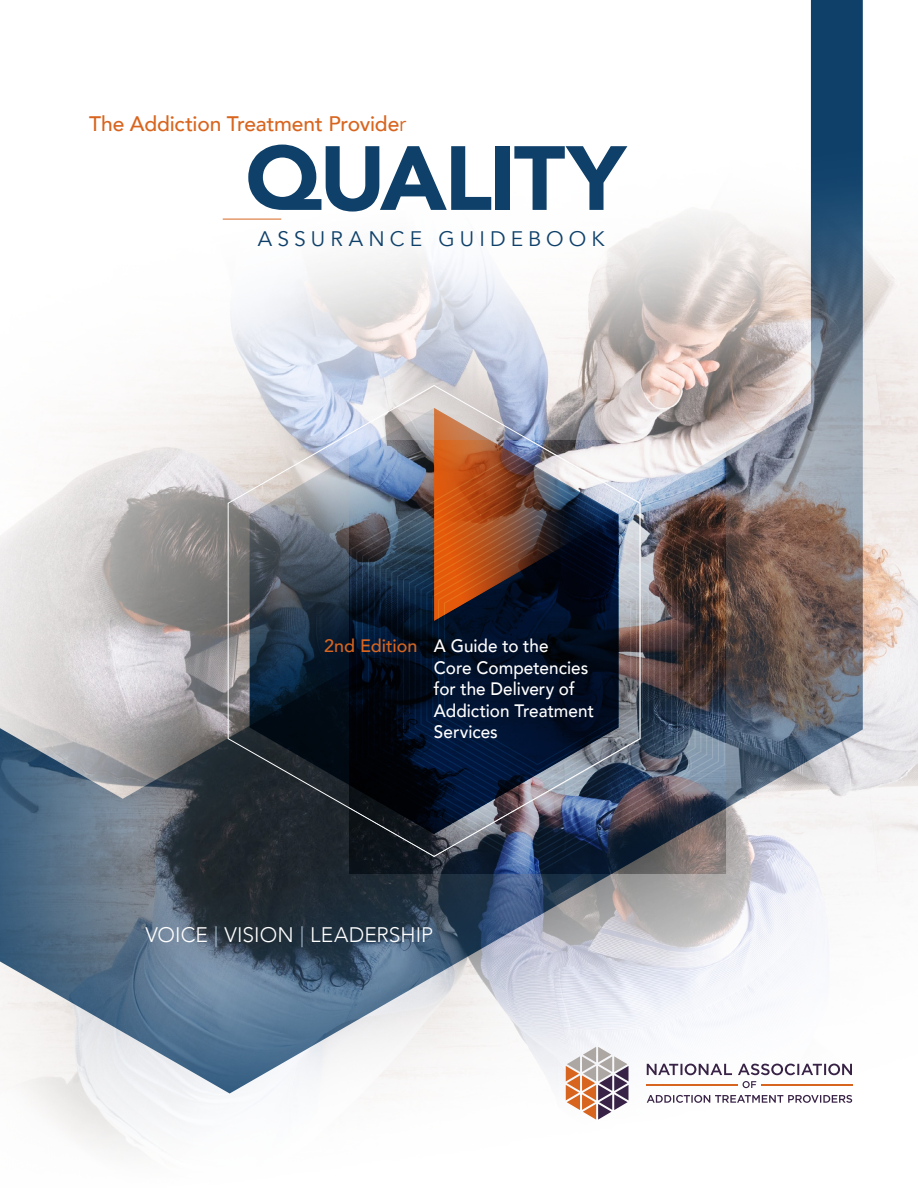
<style>
.page{position:relative;width:918px;height:1188px;background:#fff}
.page>*{position:absolute;margin:0;border:0;box-sizing:border-box;transform-origin:0 0}
.t1{font:900 90px "Avenir";letter-spacing:-.03em;color:#0e406a}
.t2{font:500 21px "Avenir";letter-spacing:-.01em;color:#d8651f}
.t3{font:300 21px "Avenir";letter-spacing:.005em;color:#fff}
.t4{font:21px "Avenir";letter-spacing:.245em;color:#0e406a}
.t5{font:500 18px/21.6px "Avenir";color:#fff;scale:.95 1}
.t6{font:500 18px "Avenir";color:#d8651f}
.s1{font-weight:400}
.s2{color:#abc2d4}
</style>
<div class="page">
<div style="left:810px;top:0;width:53px;height:140px;background:#0e406a"></div>
<img style="left:0;top:140px;width:918px;height:1011px">
<svg style="left:647px;top:1064px;width:205px;height:11px"></svg>
<svg style="left:647px;top:1095px;width:205px;height:8px"></svg>
<svg style="left:743px;top:1081px;width:13px;height:7px"></svg>
<hr style="left:761px;top:1084px;width:91px;height:1px;background:#d8651f">
<hr style="left:647px;top:1084px;width:91px;height:1px;background:#d8651f">
<svg style="left:566px;top:1047px;width:62px;height:73px"></svg>
<hr style="left:223px;top:219px;width:58px;height:1px;background:#d8651f">
<svg style="left:227px;top:385px;width:414px;height:472px;background:#6c727b"></svg>
<img style="left:350px;top:441px;width:375px;height:432px">
<img style="left:356px;top:447px;width:363px;height:420px">
<img style="left:362px;top:454px;width:351px;height:406px">
<img style="left:367px;top:461px;width:340px;height:392px">
<img style="left:373px;top:468px;width:329px;height:378px">
<img style="left:379px;top:474px;width:317px;height:366px">
<img style="left:385px;top:481px;width:305px;height:352px">
<img style="left:391px;top:488px;width:293px;height:338px">
<img style="left:397px;top:495px;width:281px;height:324px">
<img style="left:402px;top:501px;width:270px;height:312px">
<img style="left:408px;top:508px;width:259px;height:298px">
<img style="left:414px;top:515px;width:247px;height:284px">
<svg style="left:420px;top:522px;width:235px;height:270px;background:#3b4354"></svg>
<svg style="left:426px;top:528px;width:223px;height:258px;background:#3d485b"></svg>
<svg style="left:432px;top:535px;width:211px;height:244px;background:#545f71"></svg>
<svg style="left:438px;top:542px;width:199px;height:230px;background:#61697b"></svg>
<img style="left:434px;top:408px;width:197px;height:357px">
<p class="t2" style="left:89px;top:105px;width:318px">The Addiction Treatment Provide<span class="s1">r</span></p>
<h1 class="t1" style="left:245px;top:101px;width:382px">QUALITY</h1>
<p class="t4" style="left:258px;top:226px;width:349px">ASSURANCE GUIDEBOOK</p>
<p class="t6" style="left:324px;top:630px;width:95px">2nd Edition</p>
<p class="t5" style="left:434px;top:634px;width:170px">A Guide to the<br>Core Competencies for the Delivery of<br>Addiction Treatment<br>Services</p>
<p class="t3" style="left:145px;top:922px;width:289px">VOICE <span class="s2">|</span> VISION <span class="s2">|</span> LEADERSHIP</p>
</div>
